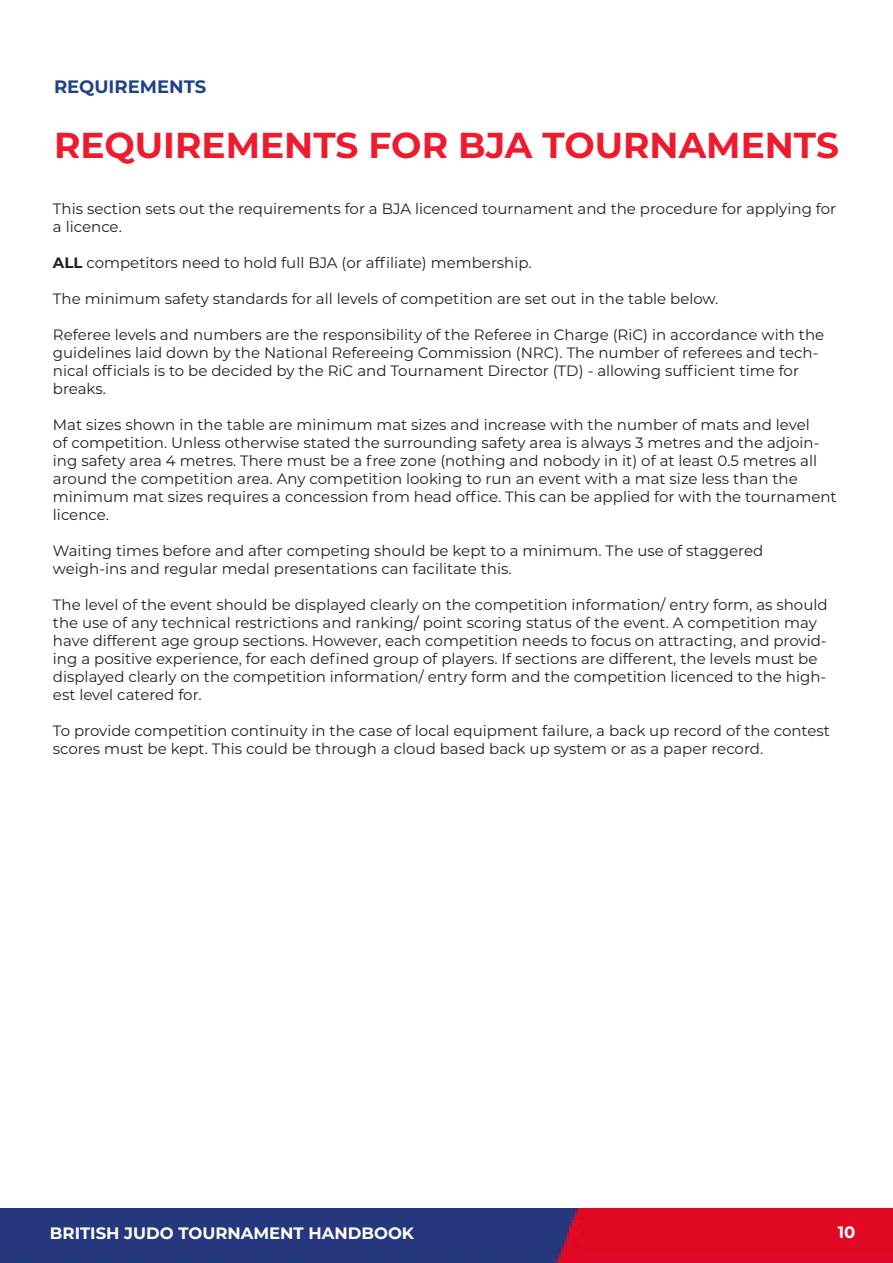
<style>
.page{position:relative;width:893px;height:1263px;background:#fff}
.page>*{position:absolute;margin:0;border:0;box-sizing:border-box;transform-origin:0 0}
.t1{font:700 36px "Montserrat";color:#ee1b2d}
.t2{font:700 18px "Montserrat";color:#204286}
.t3{font:700 16.5px "Montserrat";color:#fff}
.t4{font:15px/18px "Montserrat";color:#231f20}
.s1{font-weight:700}
</style>
<div class="page">
<img style="left:0;top:1209px;width:893px;height:54px">
<p class="t2" style="left:54px;top:74px;width:154px">REQUIREMENTS</p>
<p class="t1" style="left:54px;top:119px;width:786px">REQUIREMENTS FOR BJA TOURNAMENTS</p>
<p class="t4" style="left:53px;top:199px;width:785px">This section sets out the requirements for a BJA licenced tournament and the procedure for applying for a licence.</p>
<p class="t4" style="left:53px;top:253px;width:480px"><span class="s1">ALL</span> competitors need to hold full BJA (or affiliate) membership.</p>
<p class="t4" style="left:53px;top:289px;width:667px">The minimum safety standards for all levels of competition are set out in the table below.</p>
<p class="t4" style="left:53px;top:325px;width:773px">Referee levels and numbers are the responsibility of the Referee in Charge (RiC) in accordance with the guidelines laid down by the National Refereeing Commission (NRC). The number of referees and tech&shy;nical officials is to be decided by the RiC and Tournament Director (TD) - allowing sufficient time for breaks.</p>
<p class="t4" style="left:53px;top:415px;width:785px">Mat sizes shown in the table are minimum mat sizes and increase with the number of mats and level<br>of competition. Unless otherwise stated the surrounding safety area is always 3 metres and the adjoin&shy;ing safety area 4 metres. There must be a free zone (nothing and nobody in it) of at least 0.5 metres all around the competition area. Any competition looking to run an event with a mat size less than the minimum mat sizes requires a concession from head office. This can be applied for with the tournament licence.</p>
<p class="t4" style="left:53px;top:541px;width:712px">Waiting times before and after competing should be kept to a minimum. The use of staggered</p>
<p class="t4" style="left:53px;top:559px;width:460px">weigh-ins and regular medal presentations can facilitate this.</p>
<p class="t4" style="left:53px;top:595px;width:776px">The level of the event should be displayed clearly on the competition information/ entry form, as should the use of any technical restrictions and ranking/ point scoring status of the event. A competition may have different age group sections. However, each competition needs to focus on attracting, and provid&shy;ing a positive experience, for each defined group of players. If sections are different, the levels must be displayed clearly on the competition information/ entry form and the competition licenced to the high&shy;est level catered for.</p>
<p class="t4" style="left:53px;top:721px;width:778px">To provide competition continuity in the case of local equipment failure, a back up record of the contest scores must be kept. This could be through a cloud based back up system or as a paper record.</p>
<p class="t3" style="left:50px;top:1221px;width:366px">BRITISH JUDO TOURNAMENT HANDBOOK</p>
<p class="t3" style="left:838px;top:1221px;width:19px">10</p>
</div>
